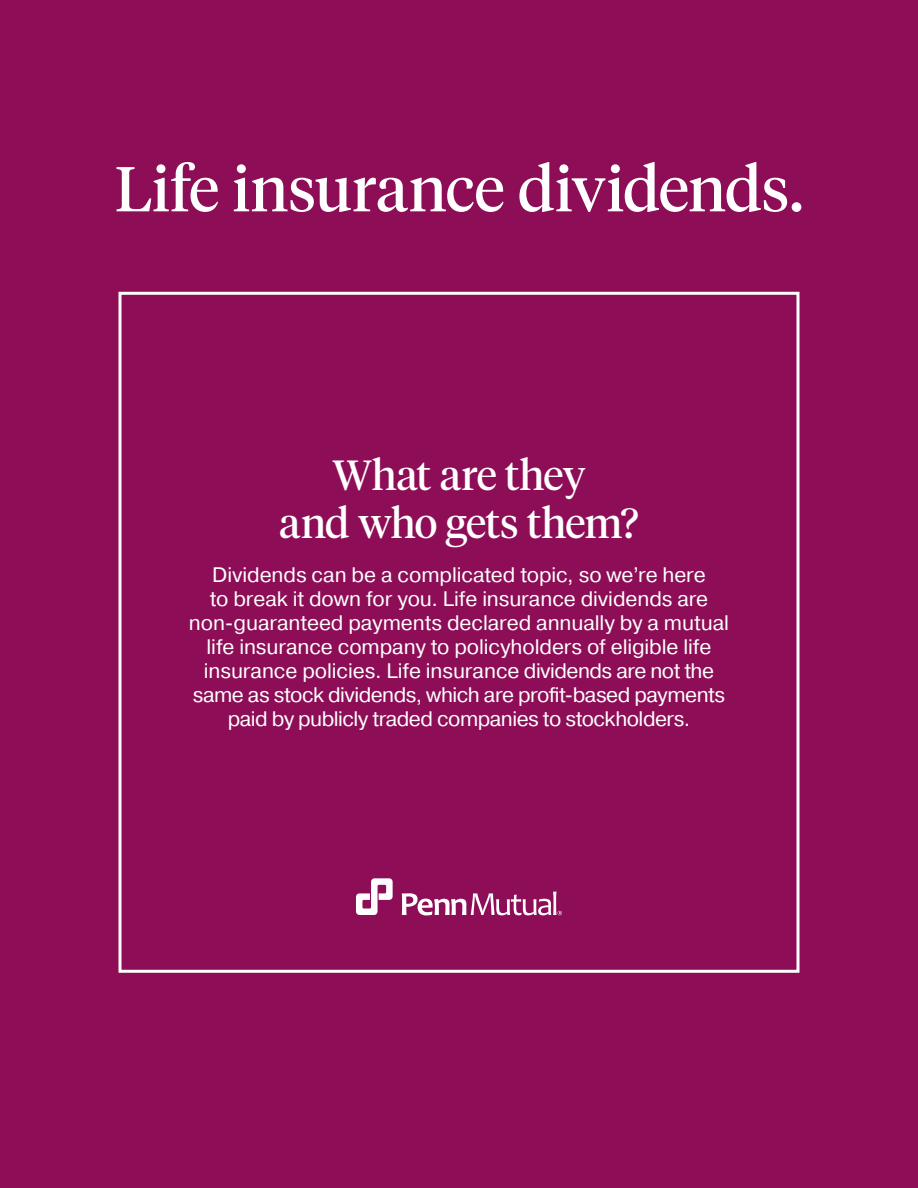
<style>
.page{position:relative;width:918px;height:1188px;background:#8d0e57}
.page>*{position:absolute;margin:0;border:0;box-sizing:border-box;transform-origin:0 0}
.t1{font:63px "Tiempos Headline";letter-spacing:-.005em;color:#fff}
.t2{font:42px/48px "Tiempos Headline";letter-spacing:-.015em;color:#fff;text-align:center}
.t3{font:21px/24px "Pragmatica";letter-spacing:-.005em;color:#fff;text-align:center}
</style>
<div class="page">
<svg style="left:118px;top:291px;width:682px;height:682px"></svg>
<svg style="left:356px;top:878px;width:37px;height:37px"></svg>
<svg style="left:402px;top:892px;width:160px;height:23px"></svg>
<h1 class="t1" style="left:115px;top:146px;width:690px">Life insurance dividends.</h1>
<h2 class="t2" style="left:279px;top:449px;width:361px">What are they<br>and who gets them?</h2>
<p class="t3" style="left:189px;top:563px;width:542px">Dividends can be a complicated topic, so we’re here<br>to break it down for you. Life insurance dividends are non-guaranteed payments declared annually by a mutual life insurance company to policyholders of eligible life insurance policies. Life insurance dividends are not the same as stock dividends, which are profit-based payments paid by publicly traded companies to stockholders.</p>
</div>
